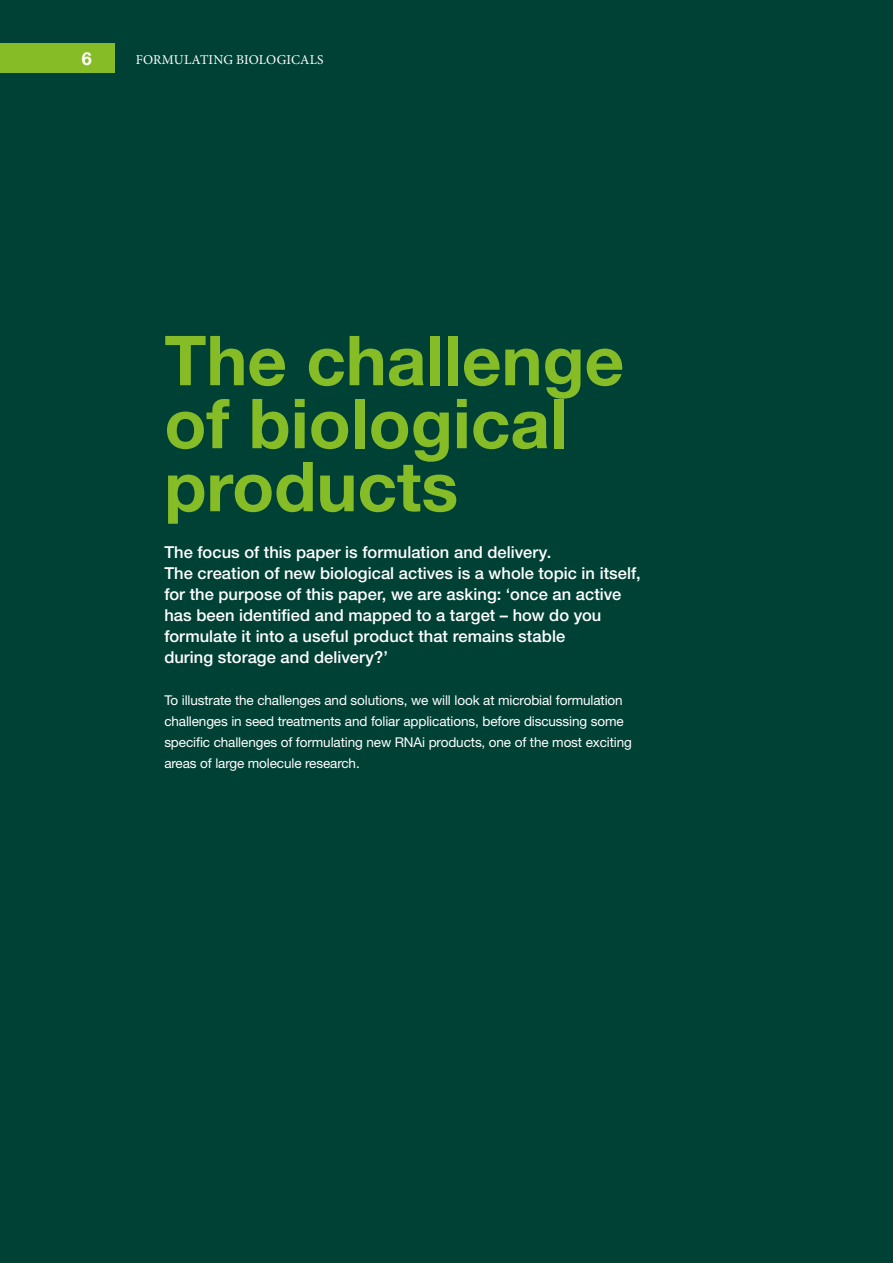
<style>
.page{position:relative;width:893px;height:1263px;background:#004136}
.page>*{position:absolute;margin:0;border:0;box-sizing:border-box;transform-origin:0 0}
.t1{font:700 69px/63px "Helvetica Neue LT Std";color:#86bc25}
.t2{font:700 18px "Helvetica Neue LT Std";color:#fff}
.t3{font:500 16.5px/21px "Helvetica Neue LT Std";letter-spacing:.005em;color:#fff}
.t4{font:13.5px/21px "Helvetica Neue LT Std";letter-spacing:-.01em;color:#fff}
.t5{font:13.5px "Minion Pro";letter-spacing:.01em;color:#fff}
</style>
<div class="page">
<div style="left:0;top:43px;width:114px;height:30px;background:#86bc25"></div>
<p class="t2" style="left:82px;top:47px;width:12px">6</p>
<p class="t5" style="left:136px;top:50px;width:189px">FORMULATING BIOLOGICALS</p>
<h1 class="t1" style="left:164px;top:328px;width:461px">The challenge of biological products</h1>
<p class="t3" style="left:164px;top:541px;width:478px">The focus of this paper is formulation and delivery.<br>The creation of new biological actives is a whole topic in itself, for the purpose of this paper, we are asking: ‘once an active has been identified and mapped to a target – how do you formulate it into a useful product that remains stable<br>during storage and delivery?’</p>
<p class="t4" style="left:164px;top:690px;width:469px">To illustrate the challenges and solutions, we will look at microbial formulation challenges in seed treatments and foliar applications, before discussing some specific challenges of formulating new RNAi products, one of the most exciting areas of large molecule research.</p>
</div>
